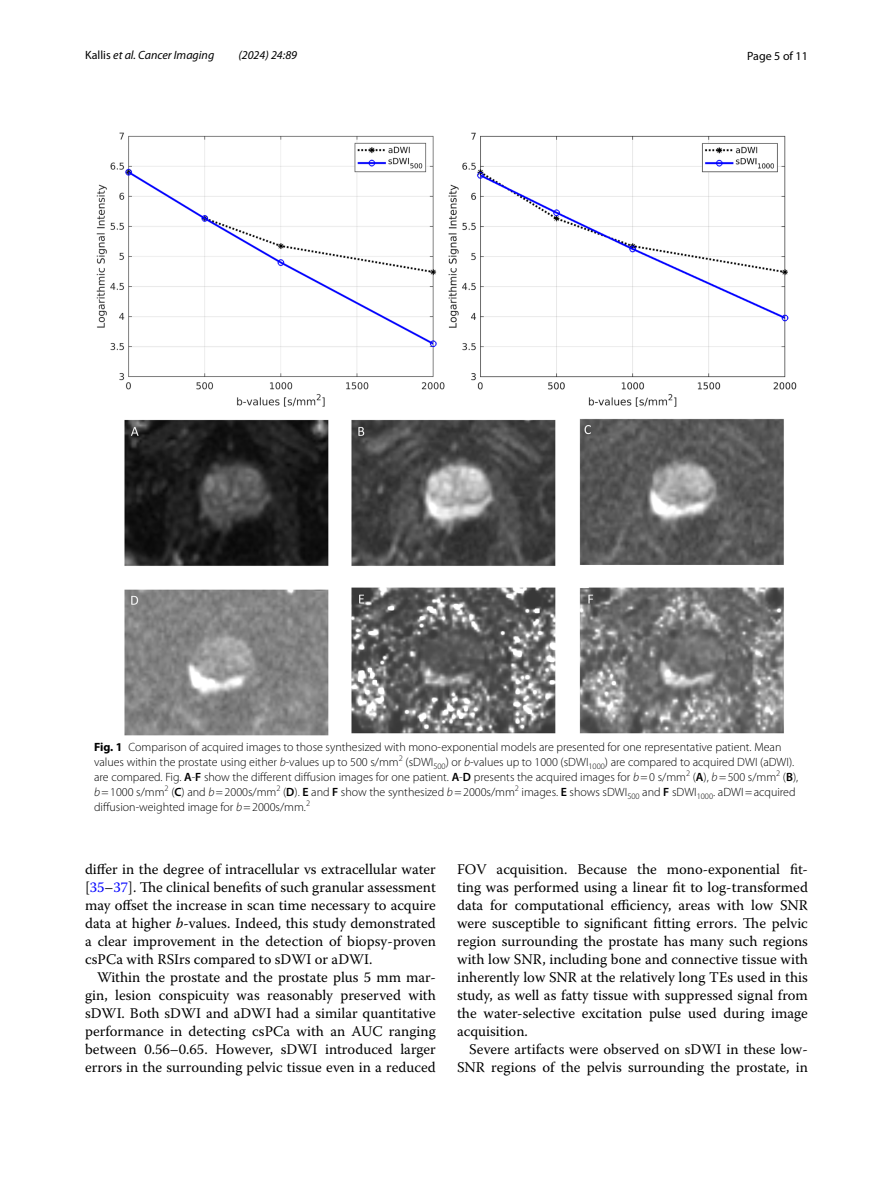
<style>
.page{position:relative;width:893px;height:1187px;background:#fff}
.page>*{position:absolute;margin:0;border:0;box-sizing:border-box;transform-origin:0 0}
.t1{font:14.7px/18px "Warnock Pro";color:#000;text-align:justify}
.t2{font:300 12px/15px "Myriad Pro";color:#000}
.t3{font:italic 12px "Myriad Pro";color:#000}
.t4{font:12px "Myriad Pro";color:#000}
.s1{font-style:normal}
.s2{font-weight:700}
.s3{font-style:italic}
.s4{font-weight:600}
.s5{color:#00f}
</style>
<div class="page">
<img style="left:96px;top:133px;width:701px;height:602px">
<p class="t3" style="left:85px;top:48px;width:131px"><span class="s1">Kallis</span> et al. Cancer Imaging</p>
<p class="t3" style="left:238px;top:48px;width:60px">(2024) 24:89</p>
<p class="t4" style="left:747px;top:48px;width:62px">Page 5 of 11</p>
<p class="t2" style="left:94px;top:739px;width:706px"><span class="s2">Fig. 1</span> Comparison of acquired images to those synthesized with mono-exponential models are presented for one representative patient. Mean values within the prostate using either <span class="s3">b</span>-values up to 500 s/mm<sup>2</sup> (sDWI<sub>500</sub>) or <span class="s3">b</span>-values up to 1000 (sDWI<sub>1000</sub>) are compared to acquired DWI (aDWI). are compared. Fig. <span class="s4">A</span>-<span class="s4">F</span> show the different diffusion images for one patient. <span class="s4">A</span>-<span class="s4">D</span> presents the acquired images for <span class="s3">b</span>=0 s/mm<sup>2</sup> (<span class="s4">A</span>), <span class="s3">b</span>=500 s/mm<sup>2</sup> (<span class="s4">B</span>), <span class="s3">b</span>=1000 s/mm<sup>2</sup> (<span class="s4">C</span>) and <span class="s3">b</span>=2000s/mm<sup>2</sup> (<span class="s4">D</span>). <span class="s4">E</span> and <span class="s4">F</span> show the synthesized <span class="s3">b</span>=2000s/mm<sup>2</sup> images. <span class="s4">E</span> shows sDWI<sub>500</sub> and <span class="s4">F</span> sDWI<sub>1000</sub>. aDWI=acquired diffusion-weighted image for <span class="s3">b</span>=2000s/mm.<sup>2</sup></p>
<p class="t1" style="left:85px;top:860px;width:352px">differ in the degree of intracellular vs extracellular water [<span class="s5">35</span>–<span class="s5">37</span>]. The clinical benefits of such granular assessment may offset the increase in scan time necessary to acquire data at higher <span class="s3">b</span>-values. Indeed, this study demonstrated a clear improvement in the detection of biopsy-proven csPCa with RSIrs compared to sDWI or aDWI.</p>
<p class="t1" style="left:85px;top:968px;width:352px;text-indent:12px">Within the prostate and the prostate plus 5 mm mar&shy;gin, lesion conspicuity was reasonably preserved with sDWI. Both sDWI and aDWI had a similar quantitative performance in detecting csPCa with an AUC ranging between 0.56–0.65. However, sDWI introduced larger errors in the surrounding pelvic tissue even in a reduced</p>
<p class="t1" style="left:457px;top:860px;width:352px">FOV acquisition. Because the mono-exponential fit&shy;ting was performed using a linear fit to log-transformed data for computational efficiency, areas with low SNR were susceptible to significant fitting errors. The pelvic region surrounding the prostate has many such regions with low SNR, including bone and connective tissue with inherently low SNR at the relatively long TEs used in this study, as well as fatty tissue with suppressed signal from the water-selective excitation pulse used during image acquisition.</p>
<p class="t1" style="left:457px;top:1040px;width:352px;text-align:right">Severe artifacts were observed on sDWI in these low-<br>SNR regions of the pelvis surrounding the prostate, in</p>
</div>
